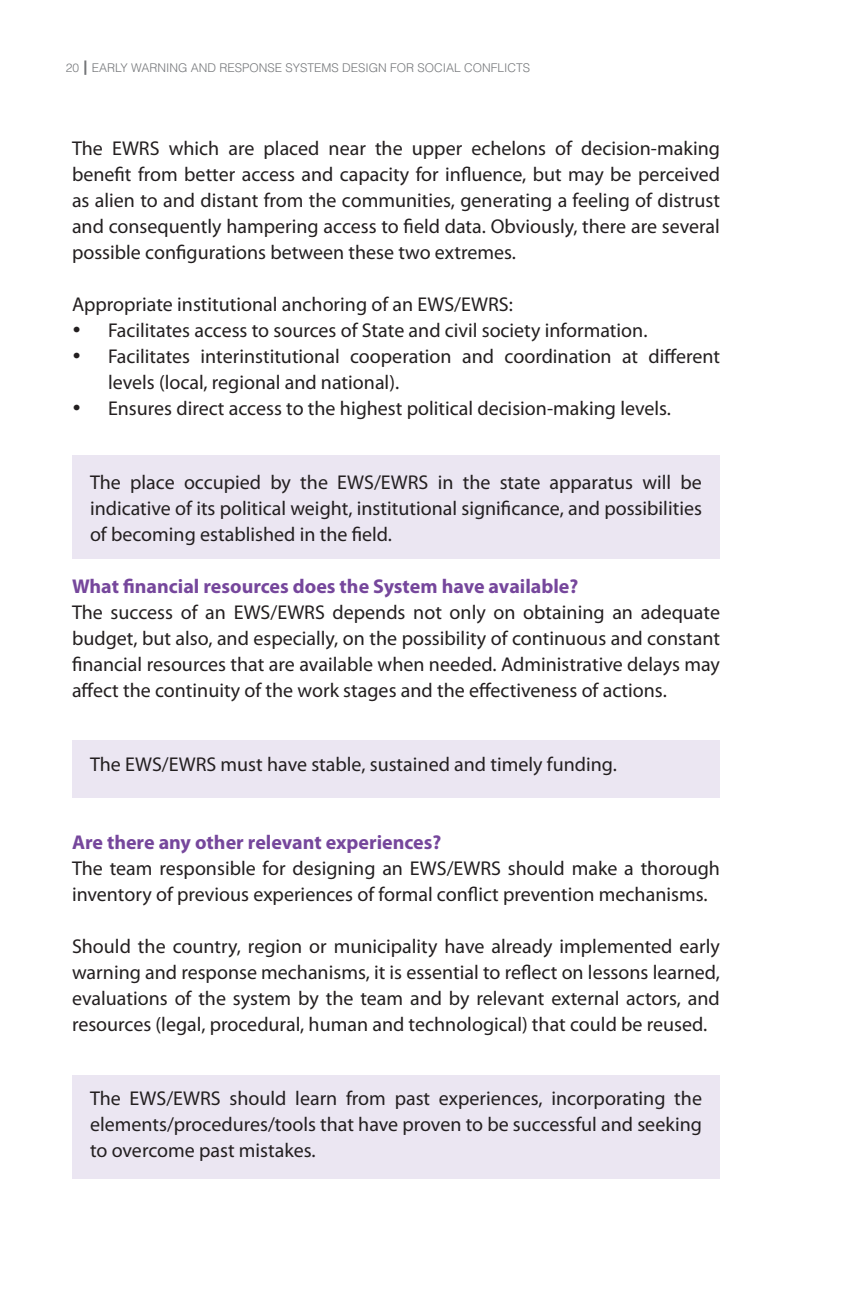
<style>
.page{position:relative;width:864px;height:1296px;background:#fff}
.page>*{position:absolute;margin:0;border:0;box-sizing:border-box;transform-origin:0 0}
.t1{font:20px/26px "Myriad Pro";color:#231f20;text-align:justify}
.t2{font:700 20px "Myriad Pro";color:#76479c}
.t3{font:300 12px "Helvetica LT Std";color:#76787b}
</style>
<div class="page">
<svg style="left:84px;top:60px;width:2px;height:15px"></svg>
<div style="left:72px;top:1075px;width:648px;height:104px;background:#ebe6f2"></div>
<div style="left:72px;top:740px;width:648px;height:58px;background:#ebe6f2"></div>
<div style="left:72px;top:455px;width:648px;height:103px;background:#ebe6f2"></div>
<p class="t3" style="left:66px;top:60px;width:466px">20 EARLY WARNING AND RESPONSE SYSTEMS DESIGN FOR SOCIAL CONFLICTS</p>
<p class="t1" style="left:72px;top:135px;width:650px">The EWRS which are placed near the upper echelons of decision-making benefit from better access and capacity for influence, but may be perceived as alien to and distant from the communities, generating a feeling of distrust and consequently hampering access to field data. Obviously, there are several possible configurations between these two extremes.</p>
<p class="t1" style="left:72px;top:291px;width:442px">Appropriate institutional anchoring of an EWS/EWRS:</p>
<p class="t1" style="left:72px;top:317px;width:577px">• Facilitates access to sources of State and civil society information.</p>
<p class="t1" style="left:108px;top:343px;width:614px;text-indent:-36px">• Facilitates interinstitutional cooperation and coordination at different levels (local, regional and national).</p>
<p class="t1" style="left:72px;top:395px;width:601px">• Ensures direct access to the highest political decision-making levels.</p>
<p class="t1" style="left:90px;top:469px;width:613px">The place occupied by the EWS/EWRS in the state apparatus will be indicative of its political weight, institutional significance, and possibilities of becoming established in the field.</p>
<p class="t2" style="left:72px;top:573px;width:508px">What financial resources does the System have available?</p>
<p class="t1" style="left:72px;top:599px;width:650px">The success of an EWS/EWRS depends not only on obtaining an adequate budget, but also, and especially, on the possibility of continuous and constant financial resources that are available when needed. Administrative delays may affect the continuity of the work stages and the effectiveness of actions.</p>
<p class="t1" style="left:90px;top:751px;width:528px">The EWS/EWRS must have stable, sustained and timely funding.</p>
<p class="t2" style="left:72px;top:829px;width:371px">Are there any other relevant experiences?</p>
<p class="t1" style="left:72px;top:855px;width:649px">The team responsible for designing an EWS/EWRS should make a thorough inventory of previous experiences of formal conflict prevention mechanisms.</p>
<p class="t1" style="left:72px;top:933px;width:650px">Should the country, region or municipality have already implemented early warning and response mechanisms, it is essential to reflect on lessons learned, evaluations of the system by the team and by relevant external actors, and resources (legal, procedural, human and technological) that could be reused.</p>
<p class="t1" style="left:90px;top:1085px;width:614px">The EWS/EWRS should learn from past experiences, incorporating the elements/procedures/tools that have proven to be successful and seeking to overcome past mistakes.</p>
</div>
